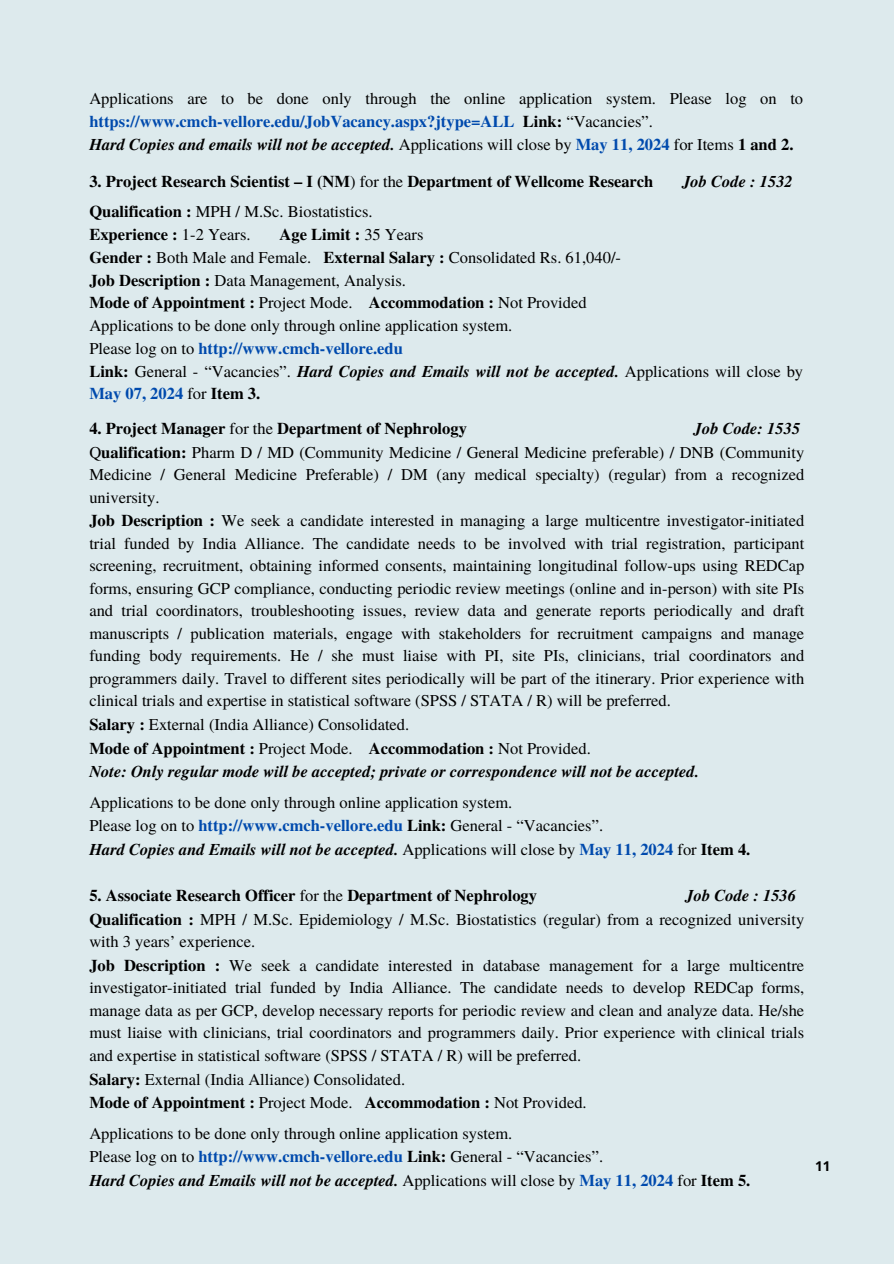
<style>
.page{position:relative;width:894px;height:1264px;background:#fff}
.page>*{position:absolute;margin:0;border:0;box-sizing:border-box;transform-origin:0 0}
.t1{font:16.5px/22.8px "Te X Gyre Termes";color:#000}
.t2{font:700 16.5px "Te X Gyre Termes";color:#000}
.t3{font:italic 700 16.5px "Te X Gyre Termes";color:#000}
.t4{font:700 13.5px "Open Sans";color:#000}
.s1{font-weight:700;color:#004aad}
.s2{font-weight:700}
.s3{font-weight:700;font-style:italic}
.s4{font-weight:400}
</style>
<div class="page">
<div style="left:0;top:0;width:893px;height:1263px;background:#ddeaed"></div>
<h1 class="t1" style="left:89px;top:86px;width:715px">Applications are to be done only through the online application system. Please log on to <span class="s1">https://www.cmch-vellore.edu/JobVacancy.aspx?jtype=ALL</span> <span class="s2">Link:</span> “Vacancies”.<br><span class="s3">Hard Copies and emails will not be accepted.</span> Applications will close by <span class="s1">May 11, 2024</span> for Items <span class="s2">1 and 2.</span></h1>
<h1 class="t2" style="left:89px;top:168px;width:565px">3. Project Research Scientist – I (NM<span class="s4">) for the</span> Department of Wellcome Research</h1>
<h1 class="t3" style="left:682px;top:169px;width:112px">Job Code : 1532</h1>
<p class="t1" style="left:89px;top:199px;width:285px"><span class="s2">Qualification :</span> MPH / M.Sc. Biostatistics.<br><span class="s2">Experience :</span> 1-2 Years.</p>
<p class="t1" style="left:89px;top:222px;width:715px;text-indent:190px"><span class="s2">Age Limit :</span> 35 Years<br><span class="s2">Gender :</span> Both Male and Female. <span class="s2">External Salary :</span> Consolidated Rs. 61,040/-<br><span class="s2">Job Description :</span> Data Management, Analysis.<br><span class="s2">Mode of Appointment :</span> Project Mode. <span class="s2">Accommodation :</span> Not Provided<br>Applications to be done only through online application system.<br>Please log on to <span class="s1">http://www.cmch-vellore.edu<br></span><span class="s2">Link:</span> General - “Vacancies”. <span class="s3">Hard Copies and Emails will not be accepted.</span> Applications will close by <span class="s1">May 07, 2024</span> for <span class="s2">Item 3.</span></p>
<h1 class="t1" style="left:89px;top:416px;width:716px;text-indent:604px"><span class="s3">Job Code: 1535<br></span>Q<span class="s2">ualification:</span> Pharm D / MD (Community Medicine / General Medicine preferable) / DNB (Community Medicine / General Medicine Preferable) / DM (any medical specialty) (regular) from a recognized university.<br><span class="s2">Job Description :</span> We seek a candidate interested in managing a large multicentre investigator-initiated trial funded by India Alliance. The candidate needs to be involved with trial registration, participant screening, recruitment, obtaining informed consents, maintaining longitudinal follow-ups using REDCap forms, ensuring GCP compliance, conducting periodic review meetings (online and in-person) with site PIs and trial coordinators, troubleshooting issues, review data and generate reports periodically and draft manuscripts / publication materials, engage with stakeholders for recruitment campaigns and manage funding body requirements. He / she must liaise with PI, site PIs, clinicians, trial coordinators and programmers daily. Travel to different sites periodically will be part of the itinerary. Prior experience with clinical trials and expertise in statistical software (SPSS / STATA / R) will be preferred.<br><span class="s2">Salary :</span> External (India Alliance) Consolidated.<br><span class="s2">Mode of Appointment :</span> Project Mode. <span class="s2">Accommodation :</span> Not Provided.<br><span class="s3">Note: Only regular mode will be accepted; private or correspondence will not be accepted.</span></h1>
<h1 class="t1" style="left:89px;top:789px;width:662px;line-height:23.7px">Applications to be done only through online application system.<br>Please log on to <span class="s1">http://www.cmch-vellore.edu</span> <span class="s2">Link:</span> General - “Vacancies”.<br><span class="s3">Hard Copies and Emails will not be accepted.</span> Applications will close by <span class="s1">May 11, 2024</span> for <span class="s2">Item 4.</span></h1>
<h1 class="t2" style="left:89px;top:882px;width:449px">5. Associate Research Officer <span class="s4">for the</span> Department of Nephrology</h1>
<h1 class="t2" style="left:89px;top:415px;width:379px">4. Project Manager <span class="s4">for the</span> Department of Nephrology</h1>
<h1 class="t1" style="left:89px;top:883px;width:716px;text-indent:596px"><span class="s3">Job Code : 1536<br></span><span class="s2">Qualification :</span> MPH / M.Sc. Epidemiology / M.Sc. Biostatistics (regular) from a recognized university with 3 years’ experience.<br><span class="s2">Job Description :</span> We seek a candidate interested in database management for a large multicentre investigator-initiated trial funded by India Alliance. The candidate needs to develop REDCap forms, manage data as per GCP, develop necessary reports for periodic review and clean and analyze data. He/she must liaise with clinicians, trial coordinators and programmers daily. Prior experience with clinical trials and expertise in statistical software (SPSS / STATA / R) will be preferred.<br><span class="s2">Salary:</span> External (India Alliance) Consolidated.<br><span class="s2">Mode of Appointment :</span> Project Mode. <span class="s2">Accommodation :</span> Not Provided.</h1>
<h1 class="t1" style="left:89px;top:1120px;width:662px;line-height:23.7px">Applications to be done only through online application system.<br>Please log on to <span class="s1">http://www.cmch-vellore.edu</span> <span class="s2">Link:</span> General - “Vacancies”.<br><span class="s3">Hard Copies and Emails will not be accepted.</span> Applications will close by <span class="s1">May 11, 2024</span> for <span class="s2">Item 5.</span></h1>
<h1 class="t4" style="left:815px;top:1156px;width:17px">11</h1>
</div>
